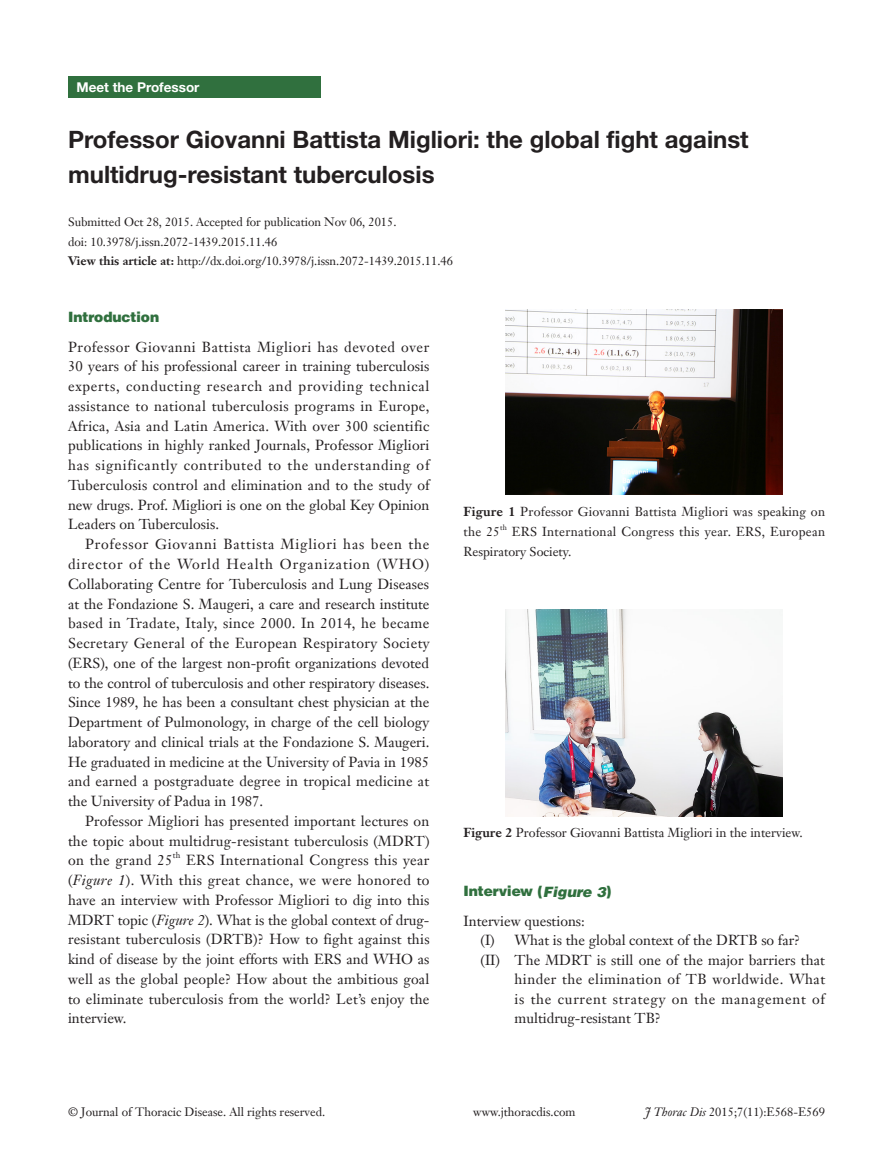
<style>
.page{position:relative;width:893px;height:1170px;background:#fff}
.page>*{position:absolute;margin:0;border:0;box-sizing:border-box;transform-origin:0 0}
.文题{font:700 24px/34.5px "Helvetica Neue LT Pro";color:#231f20}
.t1{font:14.25px/19.8px "Janson Text LT";color:#231f20;text-align:justify}
.一级标题-6_5{font:900 14.25px "Helvetica";color:#30703e}
.一级标题正体{font:900 14.25px "Helvetica";color:#30703e}
.栏目{font:700 13.5px "Helvetica Neue LT Pro";color:#fff}
.t2{font:12.75px/19.5px "Janson Text LT";letter-spacing:.02em;color:#231f20}
.t3{font:12.75px "Janson Text LT";color:#231f20}
.t4{font:12px "Janson Text LT";color:#231f20}
.t5{font:8.25px "Janson Text LT";color:#231f20}
.t6{font:7.5px "Janson Text LT";color:#231f20}
.s1{font-weight:700}
.s2{font-style:italic}
</style>
<div class="page">
<div style="left:68px;top:77px;width:252px;height:21px;background:#30703e"></div>
<img style="left:506px;top:609px;width:276px;height:207px">
<img style="left:506px;top:310px;width:276px;height:184px">
<p class="栏目" style="left:77px;top:79px;width:125px">Meet the Professor</p>
<p class="文题" style="left:68px;top:122px;width:682px">Professor Giovanni Battista Migliori: the global fight against multidrug-resistant tuberculosis</p>
<p class="t4" style="left:68px;top:215px;width:330px">Submitted Oct 28, 2015. Accepted for publication Nov 06, 2015.</p>
<p class="t4" style="left:68px;top:234px;width:211px">doi: 10.3978/j.issn.2072-1439.2015.11.46</p>
<p class="t4" style="left:68px;top:254px;width:386px"><span class="s1">View this article at:</span> http://dx.doi.org/10.3978/j.issn.2072-1439.2015.11.46</p>
<p class="一级标题正体" style="left:68px;top:308px;width:93px">Introduction</p>
<p class="t1" style="left:68px;top:337px;width:363px">Professor Giovanni Battista Migliori has devoted over 30 years of his professional career in training tuberculosis experts, conducting research and providing technical assistance to national tuberculosis programs in Europe, Africa, Asia and Latin America. With over 300 scientific publications in highly ranked Journals, Professor Migliori has significantly contributed to the understanding of Tuberculosis control and elimination and to the study of new drugs. Prof. Migliori is one on the global Key Opinion Leaders on Tuberculosis.</p>
<p class="t1" style="left:68px;top:534px;width:363px;text-indent:17px">Professor Giovanni Battista Migliori has been the director of the World Health Organization (WHO)<br>Collaborating Centre for Tuberculosis and Lung Diseases at the Fondazione S. Maugeri, a care and research institute based in Tradate, Italy, since 2000. In 2014, he became Secretary General of the European Respiratory Society (ERS), one of the largest non-profit organizations devoted to the control of tuberculosis and other respiratory diseases.<br>Since 1989, he has been a consultant chest physician at the Department of Pulmonology, in charge of the cell biology laboratory and clinical trials at the Fondazione S. Maugeri.<br>He graduated in medicine at the University of Pavia in 1985 and earned a postgraduate degree in tropical medicine at the University of Padua in 1987.</p>
<p class="t1" style="left:68px;top:810px;width:363px;text-indent:17px">Professor Migliori has presented important lectures on the topic about multidrug-resistant tuberculosis (MDRT) on the grand 25</p>
<p class="t5" style="left:173px;top:850px;width:9px">th</p>
<p class="t1" style="left:68px;top:850px;width:363px;text-indent:118px">ERS International Congress this year (<span class="s2">Figure 1</span>). With this great chance, we were honored to have an interview with Professor Migliori to dig into this MDRT topic (<span class="s2">Figure 2</span>). What is the global context of drug&shy;resistant tuberculosis (DRTB)? How to fight against this kind of disease by the joint efforts with ERS and WHO as well as the global people? How about the ambitious goal to eliminate tuberculosis from the world? Let’s enjoy the interview.</p>
<p class="t2" style="left:463px;top:502px;width:363px"><span class="s1">Figure 1</span> Professor Giovanni Battista Migliori was speaking on the 25</p>
<p class="t6" style="left:500px;top:522px;width:8px">th</p>
<p class="t2" style="left:463px;top:521px;width:363px;text-indent:48px">ERS International Congress this year. ERS, European<br>Respiratory Society.</p>
<p class="t3" style="left:463px;top:824px;width:341px"><span class="s1">Figure 2</span> Professor Giovanni Battista Migliori in the interview.</p>
<p class="一级标题-6_5" style="left:463px;top:882px;width:149px">Interview (<span class="s2">Figure 3</span>)</p>
<p class="t1" style="left:463px;top:910px;width:123px">Interview questions:</p>
<p class="t1" style="left:480px;top:930px;width:321px">(I) What is the global context of the DRTB so far?</p>
<p class="t1" style="left:514px;top:949px;width:312px;text-indent:-34px">(II) The MDRT is still one of the major barriers that hinder the elimination of TB worldwide. What is the current strategy on the management of multidrug-resistant TB?</p>
<p class="t4" style="left:68px;top:1104px;width:259px">© Journal of Thoracic Disease. All rights reserved.</p>
<p class="t4" style="left:473px;top:1104px;width:104px">www.jthoracdis.com</p>
<p class="t4" style="left:645px;top:1104px;width:182px"><span class="s2">J Thorac Dis</span> 2015;7(11):E568-E569</p>
</div>
